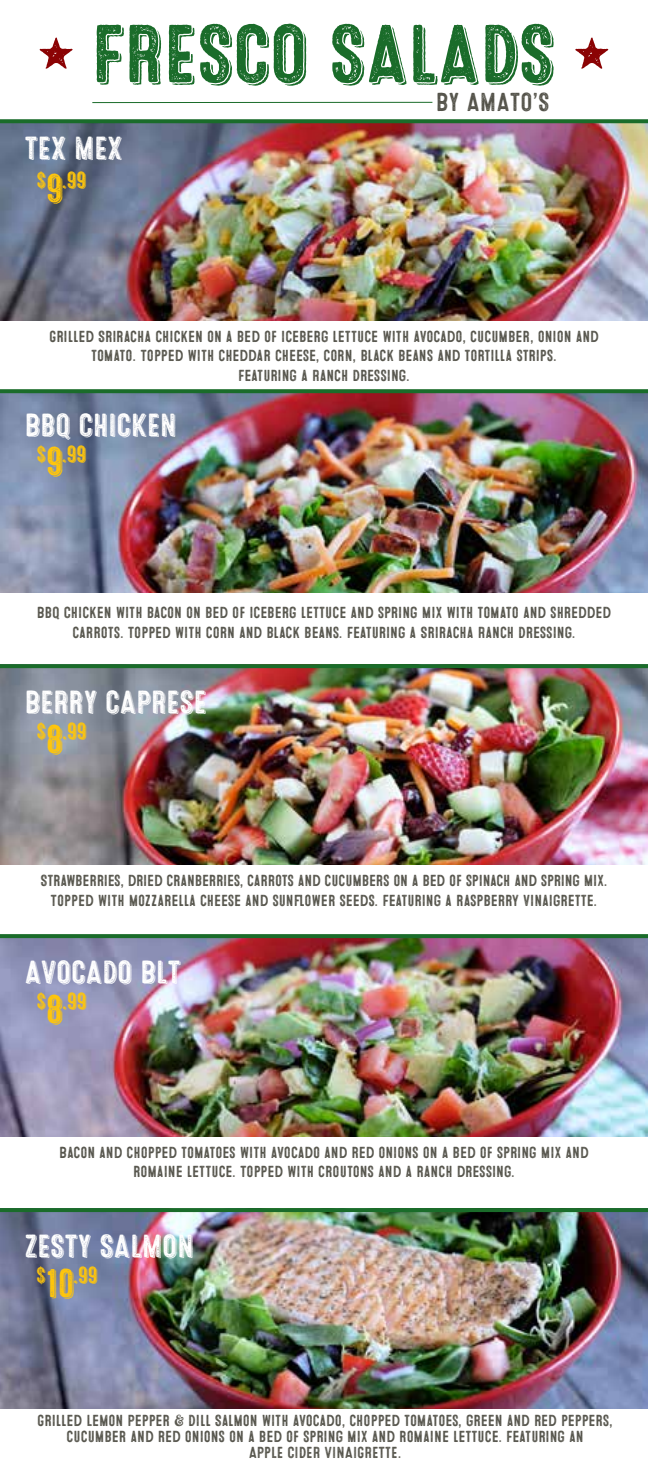
<style>
.page{position:relative;width:648px;height:1476px;background:#fff}
.page>*{position:absolute;margin:0;border:0;box-sizing:border-box;transform-origin:0 0}
.t1{font:82px "Microbrew Three D";color:#1a6c2a}
.t2{font:32px "Microbrew Three D";color:#fff}
.t3{font:26px "Microbrew Three";color:#54534a}
.t4{font:23.4px "Microbrew Three D";color:#ffc60b}
.t5{font:16px/19.2px "Microbrew Three";letter-spacing:-.01em;color:#54534a;text-align:center}
.s1{font-size:40px}
</style>
<div class="page">
<img style="left:0;top:393px;width:648px;height:199px">
<img style="left:0;top:938px;width:648px;height:198px">
<hr style="left:92px;top:102px;width:340px;height:1px;background:#1a6c2a">
<img style="left:0;top:119px;width:648px;height:274px">
<img style="left:0;top:664px;width:648px;height:274px">
<img style="left:0;top:1208px;width:648px;height:201px">
<h1 class="t1" style="left:91px;top:7px;width:465px">FRESCO SALADS</h1>
<h2 class="t2" style="left:24px;top:130px;width:99px">TEX MEX</h2>
<h3 class="t4" style="left:36px;top:167px;width:52px">$<span class="s1">9</span>.99</h3>
<h3 class="t3" style="left:436px;top:87px;width:115px">BY AMATO’S</h3>
<p class="t5" style="left:49px;top:328px;width:551px">GRILLED SRIRACHA CHICKEN ON A BED OF ICEBERG LETTUCE WITH AVOCADO, CUCUMBER, ONION AND<br>TOMATO. TOPPED WITH CHEDDAR CHEESE, CORN, BLACK BEANS AND TORTILLA STRIPS.<br>FEATURING A RANCH DRESSING.</p>
<h2 class="t2" style="left:24px;top:407px;width:154px">BBQ CHICKEN</h2>
<h3 class="t4" style="left:36px;top:440px;width:52px">$<span class="s1">9</span>.99</h3>
<p class="t5" style="left:37px;top:604px;width:576px">BBQ CHICKEN WITH BACON ON BED OF ICEBERG LETTUCE AND SPRING MIX WITH TOMATO AND SHREDDED<br>CARROTS. TOPPED WITH CORN AND BLACK BEANS. FEATURING A SRIRACHA RANCH DRESSING.</p>
<h2 class="t2" style="left:24px;top:684px;width:184px">BERRY CAPRESE</h2>
<h3 class="t4" style="left:36px;top:718px;width:52px">$<span class="s1">8</span>.99</h3>
<p class="t5" style="left:41px;top:872px;width:568px">STRAWBERRIES, DRIED CRANBERRIES, CARROTS AND CUCUMBERS ON A BED OF SPINACH AND SPRING MIX.<br>TOPPED WITH MOZZARELLA CHEESE AND SUNFLOWER SEEDS. FEATURING A RASPBERRY VINAIGRETTE.</p>
<h2 class="t2" style="left:24px;top:954px;width:158px">AVOCADO BLT</h2>
<h3 class="t4" style="left:36px;top:988px;width:52px">$<span class="s1">8</span>.99</h3>
<p class="t5" style="left:59px;top:1143px;width:531px">BACON AND CHOPPED TOMATOES WITH AVOCADO AND RED ONIONS ON A BED OF SPRING MIX AND<br>ROMAINE LETTUCE. TOPPED WITH CROUTONS AND A RANCH DRESSING.</p>
<h2 class="t2" style="left:24px;top:1228px;width:171px">ZESTY SALMON</h2>
<h3 class="t4" style="left:36px;top:1262px;width:63px">$<span class="s1">10</span>.99</h3>
<p class="t5" style="left:37px;top:1413px;width:577px;line-height:16px">GRILLED LEMON PEPPER &amp; DILL SALMON WITH AVOCADO, CHOPPED TOMATOES, GREEN AND RED PEPPERS,<br>CUCUMBER AND RED ONIONS ON A BED OF SPRING MIX AND ROMAINE LETTUCE. FEATURING AN<br>APPLE CIDER VINAIGRETTE.</p>
</div>
